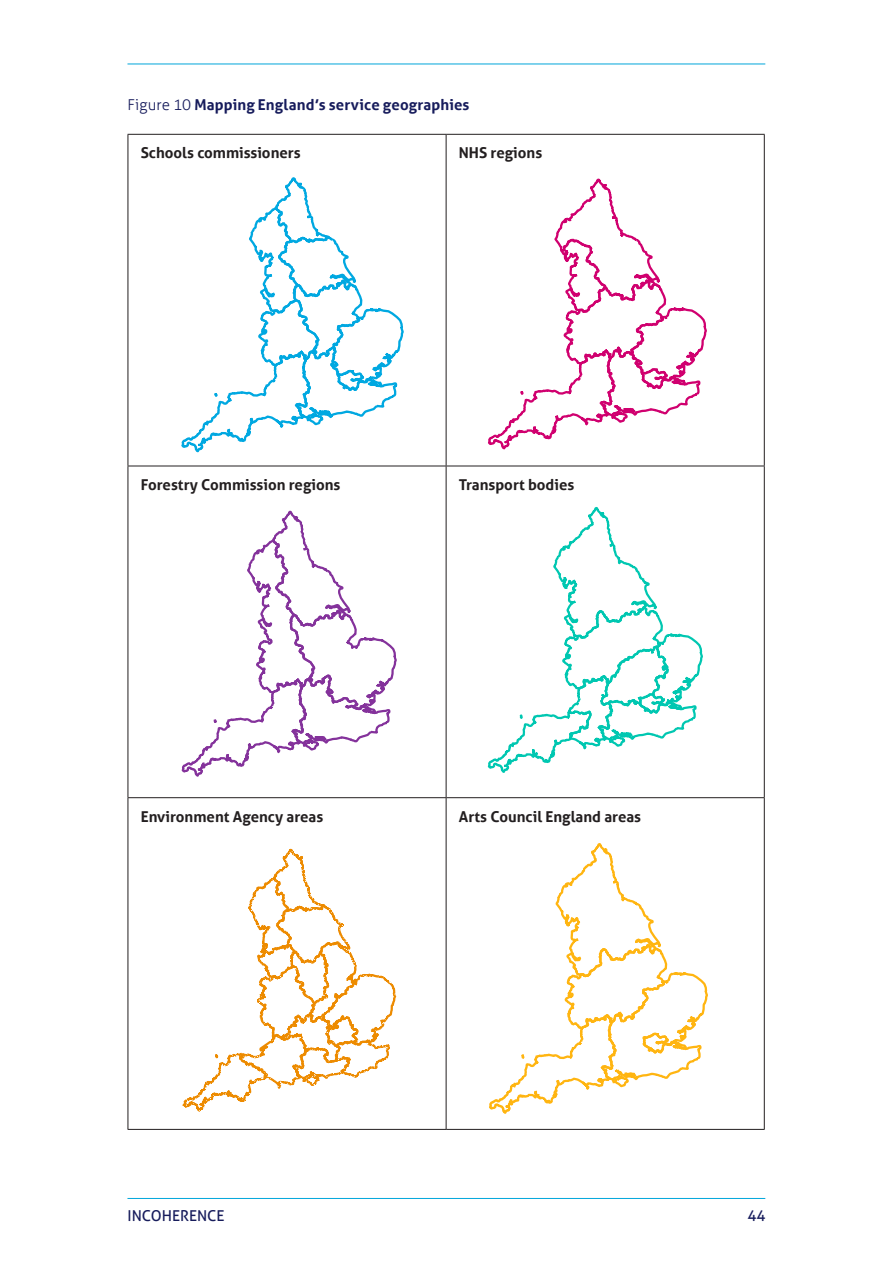
<style>
.page{position:relative;width:893px;height:1263px;background:#fff}
.page>*{position:absolute;margin:0;border:0;box-sizing:border-box;transform-origin:0 0}
.t1{font:700 15px "Aller";color:#231f20}
.Figure_head_10_12{font:700 15px "Aller";letter-spacing:.01em;color:#171c5c}
.t2{font:15px "Aller";color:#171c5c}
.s1{font-weight:300}
</style>
<div class="page">
<hr style="left:127px;top:1198px;width:638px;height:1px;background:#00a6db">
<hr style="left:127px;top:64px;width:638px;height:1px;background:#00a6db">
<hr style="left:128px;top:466px;width:318px;height:1px;background:#231f20">
<hr style="left:446px;top:466px;width:319px;height:1px;background:#231f20">
<hr style="left:446px;top:134px;width:319px;height:1px;background:#231f20">
<hr style="left:764px;top:135px;width:1px;height:331px;background:#231f20">
<hr style="left:764px;top:466px;width:1px;height:331px;background:#231f20">
<hr style="left:128px;top:134px;width:318px;height:1px;background:#231f20">
<hr style="left:128px;top:135px;width:1px;height:331px;background:#231f20">
<hr style="left:446px;top:135px;width:1px;height:331px;background:#231f20">
<hr style="left:128px;top:466px;width:1px;height:331px;background:#231f20">
<hr style="left:446px;top:466px;width:1px;height:331px;background:#231f20">
<hr style="left:446px;top:798px;width:1px;height:331px;background:#231f20">
<hr style="left:128px;top:797px;width:318px;height:1px;background:#231f20">
<hr style="left:128px;top:798px;width:1px;height:331px;background:#231f20">
<hr style="left:446px;top:797px;width:319px;height:1px;background:#231f20">
<hr style="left:764px;top:798px;width:1px;height:331px;background:#231f20">
<hr style="left:128px;top:1129px;width:318px;height:1px;background:#231f20">
<hr style="left:446px;top:1129px;width:319px;height:1px;background:#231f20">
<svg style="left:288px;top:797px;width:113px;height:2px"></svg>
<svg style="left:176px;top:133px;width:264px;height:644px"></svg>
<svg style="left:182px;top:848px;width:215px;height:264px"></svg>
<svg style="left:482px;top:133px;width:259px;height:997px"></svg>
<p class="Figure_head_10_12" style="left:128px;top:95px;width:343px"><span class="s1">Figure 10</span> Mapping England’s service geographies</p>
<p class="t1" style="left:141px;top:144px;width:161px">Schools commissioners</p>
<p class="t1" style="left:459px;top:144px;width:85px">NHS regions</p>
<p class="t1" style="left:141px;top:475px;width:201px">Forestry Commission regions</p>
<p class="t1" style="left:459px;top:475px;width:117px">Transport bodies</p>
<p class="t1" style="left:141px;top:807px;width:184px">Environment Agency areas</p>
<p class="t1" style="left:459px;top:807px;width:184px">Arts Council England areas</p>
<p class="t2" style="left:128px;top:1206px;width:99px">INCOHERENCE</p>
<p class="t2" style="left:747px;top:1206px;width:19px">44</p>
</div>
